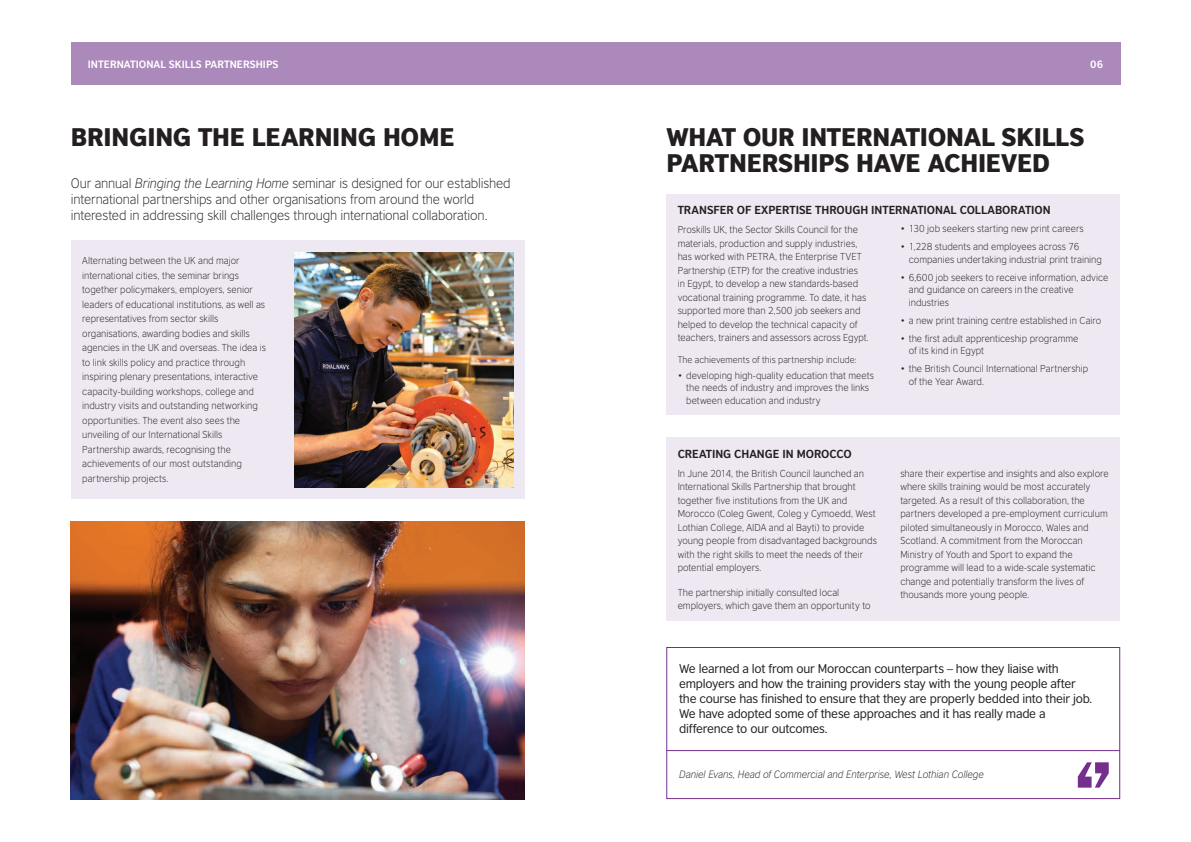
<style>
.page{position:relative;width:1191px;height:842px;background:#fff}
.page>*{position:absolute;margin:0;border:0;box-sizing:border-box;transform-origin:0 0}
.t1{font:900 24px/26px "British Council Sans";letter-spacing:-.01em;color:#231f20}
.t2{font:300 13px/16px "British Council Sans";letter-spacing:-.015em;color:#231f20}
.t3{font:12px/15px "British Council Sans";letter-spacing:-.02em;color:#231f20}
.t4{font:700 11px "British Council Sans";letter-spacing:-.005em;color:#231f20}
.t5{font:italic 300 10px "British Council Sans";letter-spacing:-.005em;color:#231f20}
.t6{font:700 10px "British Council Sans";color:#fff}
.t7{font:300 9.5px/13.5px "British Council Sans";color:#231f20}
.t8{font:300 9px "British Council Sans";color:#231f20}
.s1{font-style:italic}
</style>
<div class="page">
<div style="left:71px;top:43px;width:1049px;height:42px;background:#ab89bb"></div>
<div style="left:71px;top:240px;width:453px;height:259px;background:#eee8f2"></div>
<div style="left:666px;top:195px;width:454px;height:220px;background:#eee8f2"></div>
<div style="left:666px;top:438px;width:454px;height:183px;background:#eee8f2"></div>
<img style="left:71px;top:521px;width:453px;height:278px">
<img style="left:295px;top:252px;width:218px;height:235px">
<svg style="left:1077px;top:762px;width:31px;height:26px"></svg>
<div style="left:666px;top:647px;width:454px;height:152px;border:1px solid #742f8c"></div>
<hr style="left:666px;top:750px;width:454px;height:1px;background:#742f8c">
<p class="t6" style="left:88px;top:57px;width:192px">INTERNATIONAL SKILLS PARTNERSHIPS</p>
<p class="t6" style="left:1090px;top:57px;width:14px">06</p>
<h1 class="t1" style="left:71px;top:123px;width:385px">BRINGING THE LEARNING HOME</h1>
<p class="t2" style="left:71px;top:175px;width:441px">Our annual <span class="s1">Bringing the Learning Home</span> seminar is designed for our established international partnerships and other organisations from around the world interested in addressing skill challenges through international collaboration.</p>
<p class="t7" style="left:82px;top:253px;width:185px;line-height:14.5px">Alternating between the UK and major international cities, the seminar brings together policymakers, employers, senior leaders of educational institutions, as well as representatives from sector skills organisations, awarding bodies and skills agencies in the UK and overseas. The idea is to link skills policy and practice through inspiring plenary presentations, interactive capacity-building workshops, college and industry visits and outstanding networking opportunities. The event also sees the unveiling of our International Skills Partnership awards, recognising the achievements of our most outstanding partnership projects.</p>
<h1 class="t1" style="left:666px;top:123px;width:419px">WHAT OUR INTERNATIONAL SKILLS<br>PARTNERSHIPS HAVE ACHIEVED</h1>
<p class="t4" style="left:677px;top:203px;width:374px">TRANSFER OF EXPERTISE THROUGH INTERNATIONAL COLLABORATION</p>
<p class="t7" style="left:677px;top:223px;width:193px">Proskills UK, the Sector Skills Council for the materials, production and supply industries, has worked with PETRA, the Enterprise TVET Partnership (ETP) for the creative industries<br>in Egypt, to develop a new standards-based vocational training programme. To date, it has supported more than 2,500 job seekers and helped to develop the technical capacity of teachers, trainers and assessors across Egypt.</p>
<p class="t8" style="left:677px;top:355px;width:180px">The achievements of this partnership include:</p>
<p class="t7" style="left:686px;top:369px;width:189px;line-height:12.5px;text-indent:-9px">• developing high-quality education that meets the needs of industry and improves the links between education and industry</p>
<p class="t7" style="left:900px;top:222px;width:185px">• 130 job seekers starting new print careers</p>
<p class="t7" style="left:909px;top:240px;width:195px;line-height:12.5px;text-indent:-9px">• 1,228 students and employees across 76 companies undertaking industrial print training</p>
<p class="t7" style="left:909px;top:271px;width:201px;line-height:12.5px;text-indent:-9px">• 6,600 job seekers to receive information, advice and guidance on careers in the creative industries</p>
<p class="t7" style="left:900px;top:313px;width:202px">• a new print training centre established in Cairo</p>
<p class="t7" style="left:909px;top:332px;width:171px;line-height:12.5px;text-indent:-9px">• the first adult apprenticeship programme of its kind in Egypt</p>
<p class="t7" style="left:909px;top:362px;width:181px;line-height:12.5px;text-indent:-9px">• the British Council International Partnership of the Year Award.</p>
<p class="t4" style="left:677px;top:446px;width:175px">CREATING CHANGE IN MOROCCO</p>
<p class="t7" style="left:677px;top:466px;width:201px">In June 2014, the British Council launched an International Skills Partnership that brought together five institutions from the UK and Morocco (Coleg Gwent, Coleg y Cymoedd, West Lothian College, AIDA and al Bayti) to provide young people from disadvantaged backgrounds with the right skills to meet the needs of their potential employers.</p>
<p class="t7" style="left:677px;top:585px;width:194px">The partnership initially consulted local employers, which gave them an opportunity to</p>
<p class="t7" style="left:900px;top:466px;width:210px">share their expertise and insights and also explore where skills training would be most accurately targeted. As a result of this collaboration, the partners developed a pre-employment curriculum piloted simultaneously in Morocco, Wales and Scotland. A commitment from the Moroccan Ministry of Youth and Sport to expand the programme will lead to a wide-scale systematic change and potentially transform the lives of thousands more young people.</p>
<p class="t3" style="left:679px;top:661px;width:415px">We learned a lot from our Moroccan counterparts – how they liaise with employers and how the training providers stay with the young people after the course has finished to ensure that they are properly bedded into their job.<br>We have adopted some of these approaches and it has really made a difference to our outcomes.</p>
<p class="t5" style="left:679px;top:769px;width:306px">Daniel Evans, Head of Commercial and Enterprise, West Lothian College</p>
</div>
